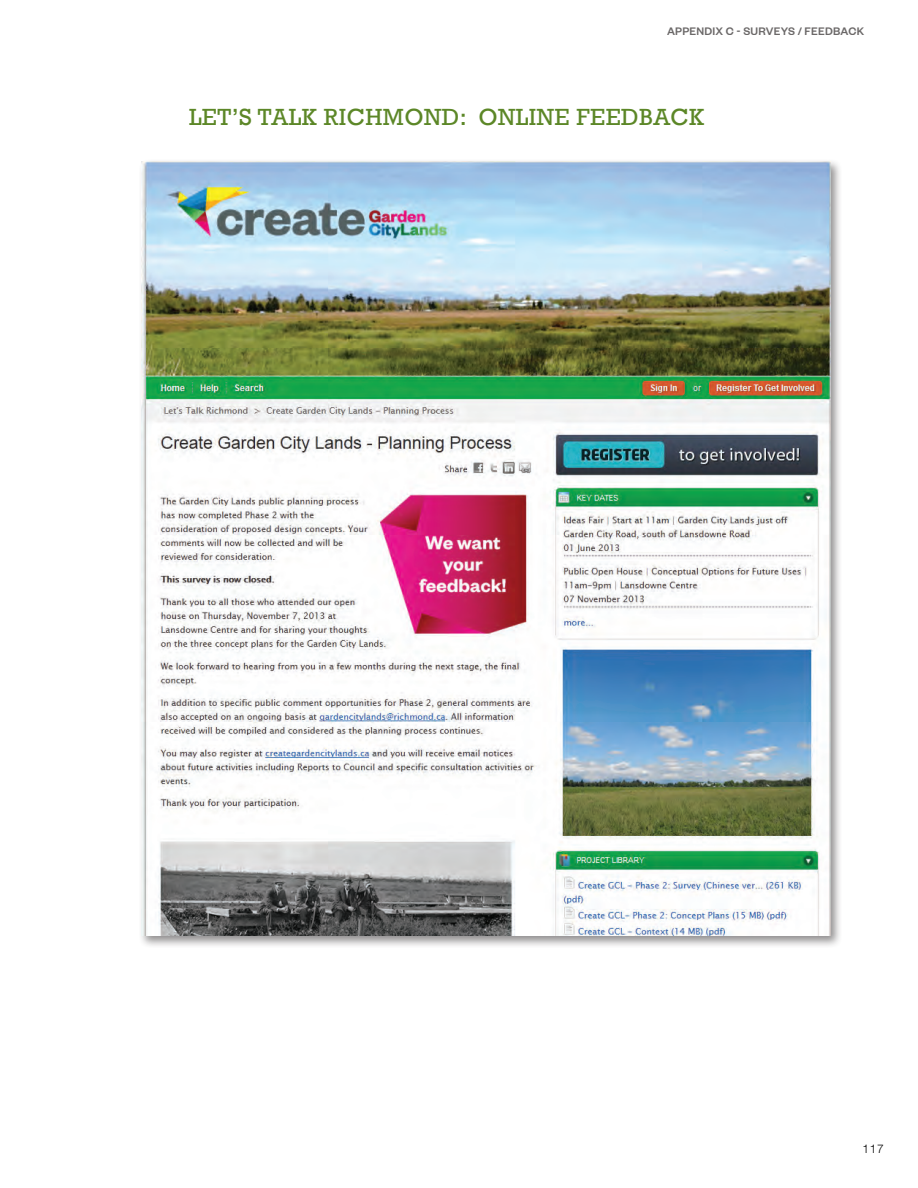
<style>
.page{position:relative;width:918px;height:1188px;background:#fff}
.page>*{position:absolute;margin:0;border:0;box-sizing:border-box;transform-origin:0 0}
.t1{font:24px "Rockwell";letter-spacing:.02em;color:#5c8727}
.t2{font:500 12px "Founders Grotesk";letter-spacing:.02em;color:#3a3636}
.t3{font:300 12px "Helvetica Neue";color:#000}
</style>
<div class="page">
<div style="left:138px;top:159px;width:705px;height:790px;background:#231f20;opacity:.5"></div>
<img style="left:142px;top:162px;width:688px;height:774px">
<p class="t2" style="left:667px;top:23px;width:198px">APPENDIX C - SURVEYS / FEEDBACK</p>
<p class="t1" style="left:189px;top:99px;width:517px">LET’S TALK RICHMOND: ONLINE FEEDBACK</p>
<p class="t3" style="left:863px;top:1142px;width:23px">117</p>
</div>
